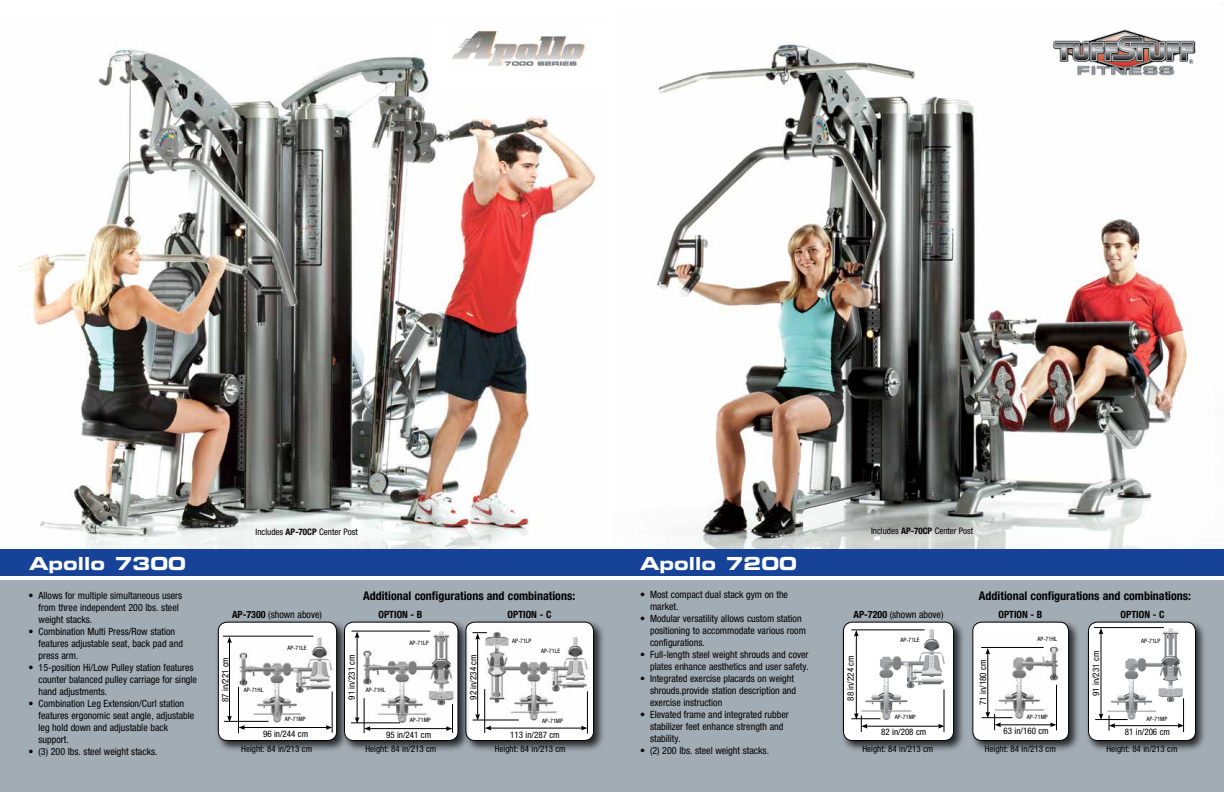
<style>
.page{position:relative;width:1224px;height:792px;background:#fff}
.page>*{position:absolute;margin:0;border:0;box-sizing:border-box;transform-origin:0 0}
.t1{font:18px "Eurostile Bold Extended Two";color:#fff}
.t2{font:700 condensed 12px "Helvetica Neue LT Std";color:#000}
.t3{font:condensed 10px/12px "Helvetica Neue LT Std";color:#000}
.t4{font:700 condensed 10px "Helvetica Neue LT Std";color:#000}
.t5{font:condensed 9px "Helvetica Neue LT Std";color:#000}
.t6{font:condensed 6px "Helvetica Neue LT Std";color:#000}
.s1{font-weight:700}
</style>
<div class="page">
<img style="left:657px;top:43px;width:534px;height:506px">
<img style="left:18px;top:48px;width:578px;height:501px">
<div style="left:0;top:580px;width:1224px;height:212px;background:#a2acb4"></div>
<div style="left:0;top:549px;width:1224px;height:27px;background:#164397"></div>
<div style="left:215px;top:619px;width:133px;height:133px;background:#000;opacity:.75"></div>
<div style="left:218px;top:622px;width:119px;height:119px;background:#fff;border-radius:9px"></div>
<img style="left:223px;top:626px;width:114px;height:111px">
<div style="left:218px;top:622px;width:119px;height:119px;border:1px solid #000;border-radius:9px"></div>
<hr style="left:223px;top:636px;width:90px;height:1px;background:#000">
<hr style="left:224px;top:721px;width:45px;height:1px;background:#000">
<hr style="left:238px;top:687px;width:1px;height:46px;background:#000">
<hr style="left:332px;top:691px;width:1px;height:42px;background:#000">
<hr style="left:229px;top:642px;width:1px;height:75px;background:#000">
<svg style="left:227px;top:637px;width:5px;height:6px"></svg>
<svg style="left:227px;top:716px;width:5px;height:6px"></svg>
<hr style="left:243px;top:727px;width:84px;height:1px;background:#000">
<svg style="left:239px;top:725px;width:6px;height:5px"></svg>
<svg style="left:326px;top:725px;width:6px;height:5px"></svg>
<div style="left:463px;top:619px;width:142px;height:133px;background:#000;opacity:.75"></div>
<div style="left:466px;top:622px;width:127px;height:119px;background:#fff;border-radius:9px"></div>
<img style="left:469px;top:622px;width:125px;height:111px">
<div style="left:465px;top:622px;width:129px;height:119px;border:1px solid #000;border-radius:9px"></div>
<div style="left:341px;top:619px;width:128px;height:133px;background:#000;opacity:.75"></div>
<img style="left:344px;top:622px;width:114px;height:117px">
<div style="left:344px;top:622px;width:114px;height:119px;border:1px solid #000;border-radius:9px"></div>
<hr style="left:352px;top:631px;width:78px;height:1px;background:#000">
<hr style="left:351px;top:723px;width:49px;height:1px;background:#000">
<hr style="left:364px;top:698px;width:1px;height:35px;background:#000">
<hr style="left:357px;top:636px;width:1px;height:83px;background:#000">
<svg style="left:355px;top:632px;width:4px;height:6px"></svg>
<hr style="left:369px;top:728px;width:79px;height:1px;background:#000">
<svg style="left:355px;top:717px;width:16px;height:14px"></svg>
<svg style="left:446px;top:704px;width:7px;height:29px"></svg>
<hr style="left:473px;top:720px;width:46px;height:1px;background:#000">
<hr style="left:484px;top:689px;width:1px;height:44px;background:#000">
<hr style="left:587px;top:691px;width:1px;height:43px;background:#000">
<hr style="left:477px;top:638px;width:1px;height:78px;background:#000">
<svg style="left:472px;top:632px;width:15px;height:8px"></svg>
<svg style="left:475px;top:714px;width:5px;height:6px"></svg>
<hr style="left:490px;top:728px;width:93px;height:1px;background:#000">
<svg style="left:485px;top:726px;width:6px;height:4px"></svg>
<svg style="left:581px;top:726px;width:6px;height:4px"></svg>
<div style="left:840px;top:619px;width:125px;height:133px;background:#000;opacity:.75"></div>
<div style="left:843px;top:622px;width:110px;height:119px;background:#fff;border-radius:9px"></div>
<img style="left:843px;top:622px;width:111px;height:110px">
<div style="left:843px;top:622px;width:111px;height:119px;border:1px solid #000;border-radius:9px"></div>
<hr style="left:851px;top:630px;width:74px;height:1px;background:#000">
<hr style="left:851px;top:718px;width:30px;height:1px;background:#000">
<hr style="left:944px;top:689px;width:1px;height:43px;background:#000">
<hr style="left:856px;top:635px;width:1px;height:80px;background:#000">
<svg style="left:854px;top:630px;width:5px;height:6px"></svg>
<hr style="left:866px;top:726px;width:74px;height:1px;background:#000">
<svg style="left:854px;top:713px;width:14px;height:19px"></svg>
<svg style="left:938px;top:724px;width:7px;height:5px"></svg>
<div style="left:1085px;top:619px;width:122px;height:133px;background:#000;opacity:.75"></div>
<div style="left:1088px;top:622px;width:108px;height:119px;background:#fff;border-radius:9px"></div>
<img style="left:1089px;top:622px;width:107px;height:110px">
<div style="left:1088px;top:622px;width:108px;height:119px;border:1px solid #000;border-radius:9px"></div>
<div style="left:970px;top:619px;width:110px;height:133px;background:#000;opacity:.75"></div>
<div style="left:973px;top:622px;width:96px;height:119px;background:#fff;border-radius:9px"></div>
<img style="left:973px;top:645px;width:96px;height:96px">
<div style="left:972px;top:622px;width:97px;height:119px;border:1px solid #000;border-radius:9px"></div>
<hr style="left:981px;top:647px;width:63px;height:1px;background:#000">
<hr style="left:982px;top:717px;width:30px;height:1px;background:#000">
<hr style="left:1056px;top:685px;width:1px;height:45px;background:#000">
<hr style="left:988px;top:653px;width:1px;height:60px;background:#000">
<svg style="left:985px;top:648px;width:5px;height:6px"></svg>
<hr style="left:999px;top:725px;width:53px;height:1px;background:#000">
<svg style="left:985px;top:712px;width:16px;height:18px"></svg>
<svg style="left:1050px;top:722px;width:6px;height:5px"></svg>
<hr style="left:1094px;top:627px;width:70px;height:1px;background:#000">
<hr style="left:1095px;top:719px;width:33px;height:1px;background:#000">
<hr style="left:1183px;top:698px;width:1px;height:34px;background:#000">
<hr style="left:1101px;top:633px;width:1px;height:82px;background:#000">
<svg style="left:1099px;top:628px;width:4px;height:6px"></svg>
<svg style="left:1099px;top:714px;width:4px;height:5px"></svg>
<hr style="left:1114px;top:725px;width:65px;height:1px;background:#000">
<svg style="left:1109px;top:716px;width:6px;height:15px"></svg>
<svg style="left:1178px;top:723px;width:6px;height:5px"></svg>
<div style="left:438px;top:22px;width:174px;height:62px;background:#fff"></div>
<img style="left:452px;top:29px;width:133px;height:38px">
<img style="left:1050px;top:29px;width:146px;height:50px">
<h1 class="t1" style="left:29px;top:551px;width:158px">Apollo 7300</h1>
<p class="t3" style="left:39px;top:589px;width:145px;text-indent:-10px">• Allows for multiple simultaneous users from three independent 200 lbs. steel weight stacks.</p>
<p class="t3" style="left:39px;top:625px;width:146px;text-indent:-10px">• Combination Multi Press/Row station features adjustable seat, back pad and press arm.</p>
<p class="t3" style="left:39px;top:661px;width:160px;text-indent:-10px">• 15-position Hi/Low Pulley station features counter balanced pulley carriage for single hand adjustments.</p>
<p class="t3" style="left:39px;top:697px;width:157px;text-indent:-10px">• Combination Leg Extension/Curl station features ergonomic seat angle, adjustable leg hold down and adjustable back support.</p>
<p class="t3" style="left:28px;top:745px;width:131px">• (3) 200 lbs. steel weight stacks.</p>
<p class="t5" style="left:256px;top:526px;width:104px">Includes <span class="s1">AP-70CP</span> Center Post</p>
<p class="t5" style="left:871px;top:525px;width:104px">Includes <span class="s1">AP-70CP</span> Center Post</p>
<h1 class="t1" style="left:640px;top:551px;width:158px">Apollo 7200</h1>
<p class="t3" style="left:650px;top:589px;width:139px;text-indent:-10px">• Most compact dual stack gym on the market.</p>
<p class="t3" style="left:650px;top:613px;width:157px;text-indent:-10px">• Modular versatility allows custom station positioning to accommodate various room configurations.</p>
<p class="t3" style="left:640px;top:649px;width:170px;text-align:right">• Full-length steel weight shrouds and cover plates enhance aesthetics and user safety.</p>
<p class="t3" style="left:650px;top:673px;width:148px;text-indent:-10px">• Integrated exercise placards on weight shrouds.provide station description and exercise instruction</p>
<p class="t3" style="left:650px;top:709px;width:140px;text-indent:-10px">• Elevated frame and integrated rubber stabilizer feet enhance strength and stability.</p>
<p class="t3" style="left:640px;top:745px;width:131px">• (2) 200 lbs. steel weight stacks.</p>
<p class="t2" style="left:979px;top:589px;width:214px">Additional configurations and combinations:</p>
<p class="t2" style="left:363px;top:589px;width:214px">Additional configurations and combinations:</p>
<p class="t3" style="left:232px;top:608px;width:92px"><span class="s1">AP-7300</span> (shown above)</p>
<p class="t4" style="left:379px;top:608px;width:45px">OPTION - B</p>
<p class="t4" style="left:508px;top:608px;width:45px">OPTION - C</p>
<p class="t3" style="left:854px;top:608px;width:92px"><span class="s1">AP-7200</span> (shown above)</p>
<p class="t4" style="left:999px;top:608px;width:45px">OPTION - B</p>
<p class="t4" style="left:1121px;top:608px;width:45px">OPTION - C</p>
<p class="t6" style="left:1038px;top:636px;width:21px">AP-71HL</p>
<p class="t6" style="left:901px;top:637px;width:21px">AP-71LE</p>
<p class="t6" style="left:1141px;top:637px;width:21px">AP-71LP</p>
<p class="t6" style="left:512px;top:638px;width:21px">AP-71LP</p>
<p class="t6" style="left:410px;top:639px;width:21px">AP-71LP</p>
<p class="t6" style="left:287px;top:645px;width:21px">AP-71LE</p>
<p class="t6" style="left:541px;top:648px;width:21px">AP-71LE</p>
<p class="t5" style="left:1091px;top:696px;width:47px;rotate:-90deg">91 in/231 cm</p>
<p class="t5" style="left:468px;top:700px;width:47px;rotate:-90deg">92 in/234 cm</p>
<p class="t5" style="left:347px;top:700px;width:47px;rotate:-90deg">91 in/231 cm</p>
<p class="t5" style="left:846px;top:701px;width:47px;rotate:-90deg">88 in/224 cm</p>
<p class="t5" style="left:220px;top:702px;width:47px;rotate:-90deg">87 in/221 cm</p>
<p class="t5" style="left:978px;top:705px;width:47px;rotate:-90deg">71 in/180 cm</p>
<p class="t6" style="left:244px;top:686px;width:21px">AP-71HL</p>
<p class="t6" style="left:366px;top:687px;width:21px">AP-71HL</p>
<p class="t6" style="left:1027px;top:713px;width:22px">AP-71MP</p>
<p class="t6" style="left:895px;top:713px;width:22px">AP-71MP</p>
<p class="t6" style="left:1146px;top:715px;width:22px">AP-71MP</p>
<p class="t6" style="left:285px;top:716px;width:22px">AP-71MP</p>
<p class="t6" style="left:410px;top:717px;width:22px">AP-71MP</p>
<p class="t6" style="left:542px;top:717px;width:22px">AP-71MP</p>
<p class="t5" style="left:1004px;top:726px;width:47px">63 in/160 cm</p>
<p class="t5" style="left:1125px;top:726px;width:47px">81 in/206 cm</p>
<p class="t5" style="left:881px;top:727px;width:47px">82 in/208 cm</p>
<p class="t5" style="left:263px;top:728px;width:47px">96 in/244 cm</p>
<p class="t5" style="left:386px;top:729px;width:47px">95 in/241 cm</p>
<p class="t5" style="left:510px;top:729px;width:51px">113 in/287 cm</p>
<p class="t5" style="left:862px;top:744px;width:73px">Height: 84 in/213 cm</p>
<p class="t5" style="left:985px;top:744px;width:73px">Height: 84 in/213 cm</p>
<p class="t5" style="left:1106px;top:744px;width:73px">Height: 84 in/213 cm</p>
<p class="t5" style="left:241px;top:744px;width:73px">Height: 84 in/213 cm</p>
<p class="t5" style="left:365px;top:744px;width:73px">Height: 84 in/213 cm</p>
<p class="t5" style="left:495px;top:744px;width:73px">Height: 84 in/213 cm</p>
</div>
